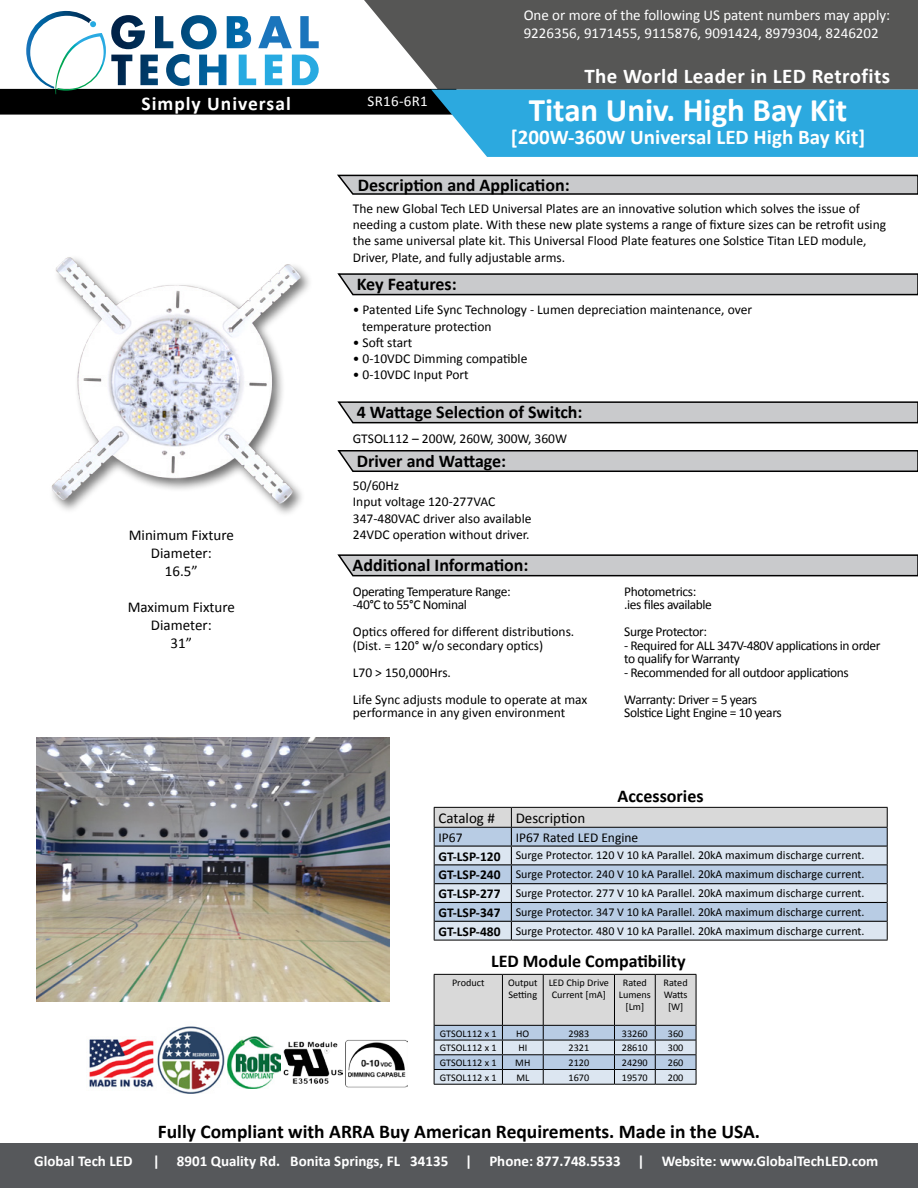
<style>
.page{position:relative;width:918px;height:1188px;background:#fff}
.page>*{position:absolute;margin:0;border:0;box-sizing:border-box;transform-origin:0 0}
.t1{font:700 33px "Calibri";color:#fff}
.t2{font:700 21px "Calibri";color:#fff}
.t3{font:700 21px "Calibri";letter-spacing:.02em;color:#fff}
.t4{font:700 19.5px "Calibri";color:#000}
.t5{font:700 19.5px "Calibri";letter-spacing:.05em;color:#fff}
.t6{font:700 18px "Calibri";color:#000}
.t7{font:15px/18px "Calibri";color:#fff}
.t8{font:700 15px "Calibri";color:#fff}
.t9{font:15px/18px "Calibri";color:#000;text-align:center}
.t10{font:13.5px/16.2px "Calibri";color:#000}
.t11{font:13.5px/13.5px "Calibri";letter-spacing:-.03em;color:#000}
.t12{font:12px/18.8px "Calibri";color:#000;text-align:justify}
.t13{font:10.2px/12.3px "Calibri";color:#000;text-align:center}
.s1{font-weight:700;font-size:13.5px}
</style>
<div class="page">
<div style="left:0;top:1144px;width:918px;height:44px;background:#56585b"></div>
<svg style="left:364px;top:0;width:554px;height:90px;background:#616161"></svg>
<div style="left:0;top:90px;width:456px;height:24px;background:#000"></div>
<div style="left:0;top:89px;width:456px;height:26px;border:2px solid #000"></div>
<svg style="left:431px;top:90px;width:487px;height:67px;background:#36acdf"></svg>
<svg style="left:26px;top:11px;width:293px;height:83px"></svg>
<svg style="left:337px;top:174px;width:581px;height:21px;background:#aeafb1"></svg>
<svg style="left:337px;top:273px;width:581px;height:23px;background:#b1b2b3"></svg>
<svg style="left:337px;top:401px;width:581px;height:23px;background:#b1b2b3"></svg>
<svg style="left:337px;top:450px;width:581px;height:22px;background:#aeaeb0"></svg>
<img style="left:157px;top:1026px;width:67px;height:68px">
<img style="left:89px;top:1039px;width:65px;height:49px">
<img style="left:227px;top:1036px;width:54px;height:53px">
<img style="left:283px;top:1041px;width:60px;height:43px">
<img style="left:346px;top:1039px;width:62px;height:49px">
<svg style="left:337px;top:554px;width:581px;height:23px;background:#b1b2b3"></svg>
<hr style="left:434px;top:940px;width:77px;height:1px;background:#000">
<hr style="left:511px;top:940px;width:377px;height:1px;background:#000">
<svg style="left:434px;top:807px;width:454px;height:133px;background:#c0ccda"></svg>
<hr style="left:434px;top:827px;width:77px;height:1px;background:#000">
<hr style="left:511px;top:827px;width:377px;height:1px;background:#000">
<img style="left:51px;top:257px;width:259px;height:257px">
<img style="left:37px;top:738px;width:352px;height:264px">
<hr style="left:434px;top:1084px;width:68px;height:1px;background:#000">
<hr style="left:502px;top:1084px;width:41px;height:1px;background:#000">
<hr style="left:543px;top:1084px;width:71px;height:1px;background:#000">
<hr style="left:614px;top:1084px;width:41px;height:1px;background:#000">
<hr style="left:655px;top:1084px;width:41px;height:1px;background:#000">
<svg style="left:434px;top:974px;width:263px;height:110px;background:#c8cfd8"></svg>
<hr style="left:434px;top:975px;width:1px;height:50px;background:#000">
<hr style="left:434px;top:974px;width:68px;height:1px;background:#000">
<hr style="left:434px;top:1069px;width:68px;height:1px;background:#000">
<hr style="left:502px;top:975px;width:1px;height:50px;background:#000">
<hr style="left:543px;top:975px;width:1px;height:50px;background:#000">
<hr style="left:502px;top:974px;width:41px;height:1px;background:#000">
<hr style="left:502px;top:1069px;width:41px;height:1px;background:#000">
<hr style="left:614px;top:975px;width:1px;height:50px;background:#000">
<hr style="left:543px;top:974px;width:71px;height:1px;background:#000">
<hr style="left:543px;top:1069px;width:71px;height:1px;background:#000">
<hr style="left:655px;top:975px;width:1px;height:50px;background:#000">
<hr style="left:614px;top:974px;width:41px;height:1px;background:#000">
<hr style="left:614px;top:1069px;width:41px;height:1px;background:#000">
<hr style="left:696px;top:975px;width:1px;height:50px;background:#000">
<hr style="left:655px;top:974px;width:41px;height:1px;background:#000">
<hr style="left:655px;top:1069px;width:41px;height:1px;background:#000">
<h3 class="t5" style="left:142px;top:91px;width:151px">Simply Universal</h3>
<p class="t9" style="left:129px;top:527px;width:107px">Minimum Fixture<br>Diameter:<br>16.5”</p>
<p class="t9" style="left:128px;top:599px;width:109px">Maximum Fixture<br>Diameter:<br>31”</p>
<p class="t7" style="left:524px;top:6px;width:368px">One or more of the following US patent numbers may apply:<br>9226356, 9171455, 9115876, 9091424, 8979304, 8246202</p>
<h2 class="t3" style="left:584px;top:63px;width:307px">The World Leader in LED Retrofits</h2>
<h1 class="t1" style="left:529px;top:89px;width:320px">Titan Univ. High Bay Kit</h1>
<h2 class="t2" style="left:511px;top:123px;width:356px">[200W-360W Universal LED High Bay Kit]</h2>
<h3 class="t6" style="left:358px;top:174px;width:213px">Description and Application:</h3>
<p class="t10" style="left:353px;top:200px;width:535px">The new Global Tech LED Universal Plates are an innovative solution which solves the issue of needing a custom plate. With these new plate systems a range of fixture sizes can be retrofit using the same universal plate kit. This Universal Flood Plate features one Solstice Titan LED module, Driver, Plate, and fully adjustable arms.</p>
<h3 class="t6" style="left:357px;top:272px;width:102px">Key Features:</h3>
<p class="t7" style="left:368px;top:93px;width:62px">SR16-6R1</p>
<p class="t10" style="left:362px;top:302px;width:392px;text-indent:-9px">• Patented Life Sync Technology - Lumen depreciation maintenance, over temperature protection</p>
<p class="t10" style="left:353px;top:334px;width:61px">• Soft start</p>
<p class="t10" style="left:353px;top:351px;width:176px">• 0-10VDC Dimming compatible</p>
<p class="t10" style="left:353px;top:367px;width:117px">• 0-10VDC Input Port</p>
<h3 class="t6" style="left:357px;top:400px;width:227px">4 Wattage Selection of Switch:</h3>
<h3 class="t6" style="left:357px;top:449px;width:151px">Driver and Wattage:</h3>
<p class="t10" style="left:353px;top:430px;width:216px">GTSOL112 – 200W, 260W, 300W, 360W</p>
<p class="t10" style="left:353px;top:478px;width:180px">50/60Hz<br>Input voltage 120-277VAC<br>347-480VAC driver also available<br>24VDC operation without driver.</p>
<h3 class="t6" style="left:353px;top:553px;width:177px">Additional Information:</h3>
<p class="t11" style="left:353px;top:584px;width:159px">Operating Temperature Range: -40°C to 55°C Nominal</p>
<p class="t10" style="left:353px;top:625px;width:223px;line-height:13.5px">Optics offered for different distributions. (Dist. = 120° w/o secondary optics)</p>
<p class="t10" style="left:353px;top:659px;width:236px;line-height:27px">L70 &gt; 150,000Hrs.<br>Life Sync adjusts module to operate at max</p>
<p class="t10" style="left:353px;top:704px;width:214px">performance in any given environment</p>
<p class="t11" style="left:624px;top:584px;width:89px">Photometrics: .ies files available</p>
<p class="t11" style="left:624px;top:625px;width:84px">Surge Protector:</p>
<p class="t11" style="left:624px;top:638px;width:258px">- Required for ALL 347V-480V applications in order to qualify for Warranty</p>
<p class="t11" style="left:624px;top:659px;width:226px;line-height:27px">- Recommended for all outdoor applications<br>Warranty: Driver = 5 years</p>
<p class="t11" style="left:624px;top:706px;width:159px">Solstice Light Engine = 10 years</p>
<h3 class="t6" style="left:618px;top:784px;width:88px">Accessories</h3>
<p class="t9" style="left:439px;top:809px;width:58px">Catalog #</p>
<p class="t9" style="left:516px;top:809px;width:71px">Description</p>
<p class="t10" style="left:439px;top:829px;width:26px">IP67</p>
<p class="t10" style="left:516px;top:829px;width:124px">IP67 Rated LED Engine</p>
<p class="t12" style="left:439px;top:846px;width:428px"><span class="s1">GT-LSP-120</span> Surge Protector. 120 V 10 kA Parallel. 20kA maximum discharge current.<br><span class="s1">GT-LSP-240</span> Surge Protector. 240 V 10 kA Parallel. 20kA maximum discharge current.<br><span class="s1">GT-LSP-277</span> Surge Protector. 277 V 10 kA Parallel. 20kA maximum discharge current.<br><span class="s1">GT-LSP-347</span> Surge Protector. 347 V 10 kA Parallel. 20kA maximum discharge current.<br><span class="s1">GT-LSP-480</span> Surge Protector. 480 V 10 kA Parallel. 20kA maximum discharge current.</p>
<h3 class="t6" style="left:491px;top:950px;width:196px">LED Module Compatibility</h3>
<p class="t13" style="left:452px;top:976px;width:34px">Product</p>
<p class="t13" style="left:508px;top:976px;width:31px;text-align:left">Output<br>Setting</p>
<p class="t13" style="left:549px;top:976px;width:62px">LED Chip Drive<br>Current [mA]</p>
<p class="t13" style="left:619px;top:976px;width:34px">Rated<br>Lumens [Lm]</p>
<p class="t13" style="left:664px;top:976px;width:26px">Rated<br>Watts [W]</p>
<p class="t13" style="left:440px;top:1027px;width:58px">GTSOL112 x 1</p>
<p class="t13" style="left:516px;top:1027px;width:15px">HO</p>
<p class="t13" style="left:569px;top:1027px;width:22px">2983</p>
<p class="t13" style="left:622px;top:1027px;width:27px">33260</p>
<p class="t13" style="left:668px;top:1027px;width:17px">360</p>
<p class="t13" style="left:440px;top:1042px;width:58px">GTSOL112 x 1</p>
<p class="t13" style="left:518px;top:1042px;width:10px">HI</p>
<p class="t13" style="left:569px;top:1042px;width:22px">2321</p>
<p class="t13" style="left:622px;top:1042px;width:27px">28610</p>
<p class="t13" style="left:668px;top:1042px;width:17px">300</p>
<p class="t13" style="left:440px;top:1056px;width:58px">GTSOL112 x 1</p>
<p class="t13" style="left:515px;top:1056px;width:17px">MH</p>
<p class="t13" style="left:569px;top:1056px;width:22px">2120</p>
<p class="t13" style="left:622px;top:1056px;width:27px">24290</p>
<p class="t13" style="left:668px;top:1056px;width:17px">260</p>
<p class="t13" style="left:440px;top:1071px;width:58px">GTSOL112 x 1</p>
<p class="t13" style="left:516px;top:1071px;width:14px">ML</p>
<p class="t13" style="left:569px;top:1071px;width:22px">1670</p>
<p class="t13" style="left:622px;top:1071px;width:27px">19570</p>
<p class="t13" style="left:668px;top:1071px;width:17px">200</p>
<h3 class="t4" style="left:158px;top:1119px;width:604px">Fully Compliant with ARRA Buy American Requirements. Made in the USA.</h3>
<p class="t8" style="left:34px;top:1151px;width:100px">Global Tech LED</p>
<p class="t8" style="left:153px;top:1151px;width:727px">| 8901 Quality Rd. Bonita Springs, FL 34135 | Phone: 877.748.5533 | Website: www.GlobalTechLED.com</p>
</div>
